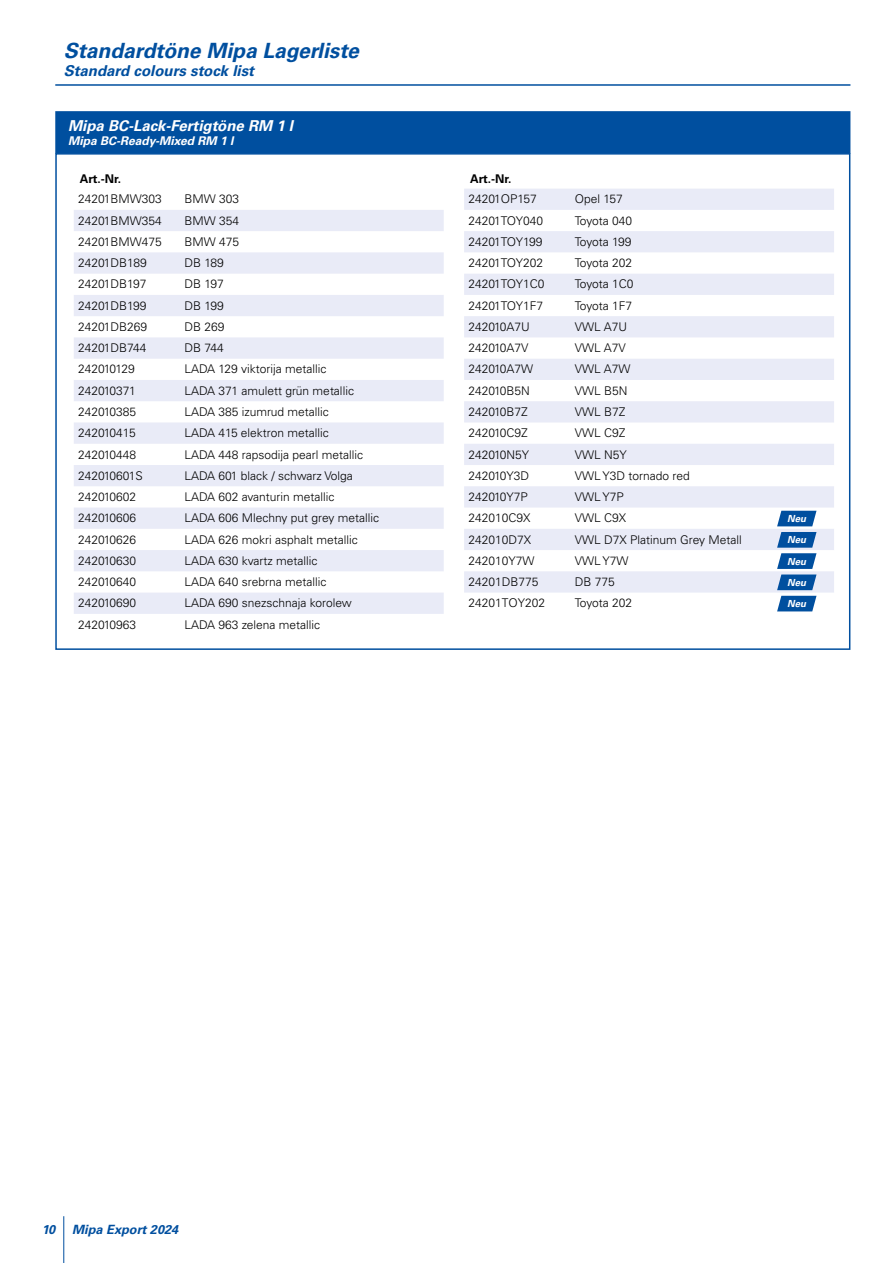
<style>
.page{position:relative;width:893px;height:1263px;background:#fff}
.page>*{position:absolute;margin:0;border:0;box-sizing:border-box;transform-origin:0 0}
.t1{font:italic 700 21px "Univers LT Pro 65";color:#004f9f}
.t2{font:italic 700 15px "Univers LT Pro 65";color:#fff}
.t3{font:italic 700 15px "Univers LT Pro 65";color:#004f9f}
.t4{font:italic 700 12.75px "Univers LT Pro 65";color:#004f9f}
.t5{font:300 12px "Univers LT Pro 45";color:#000}
.t6{font:italic 700 12px "Univers LT Pro 65";color:#fff}
.t7{font:700 12px "Univers LT Pro 65";color:#000}
.t8{font:300 12px "Univers LT Pro 45";letter-spacing:-.025em;color:#000}
.t9{font:300 12px "Univers LT Pro 45";letter-spacing:-.02em;color:#000}
.t10{font:italic 700 9.75px/21.3px "Univers LT Pro 65";color:#fff;text-align:justify}
</style>
<div class="page">
<hr style="left:63px;top:1216px;width:1px;height:47px;background:#004f9f">
<hr style="left:55px;top:84px;width:795px;height:2px;background:#004f9f">
<div style="left:55px;top:111px;width:795px;height:43px;background:#004f9f"></div>
<svg style="left:55px;top:152px;width:796px;height:498px"></svg>
<svg style="left:777px;top:511px;width:39px;height:15px"></svg>
<svg style="left:777px;top:532px;width:39px;height:58px;background:#427bb7"></svg>
<svg style="left:777px;top:596px;width:39px;height:15px"></svg>
<h1 class="t1" style="left:64px;top:38px;width:297px">Standardtöne Mipa Lagerliste</h1>
<p class="t3" style="left:64px;top:62px;width:192px">Standard colours stock list</p>
<p class="t2" style="left:68px;top:117px;width:227px">Mipa BC-Lack-Fertigtöne RM 1 l</p>
<p class="t6" style="left:68px;top:134px;width:167px">Mipa BC-Ready-Mixed RM 1 l</p>
<p class="t7" style="left:80px;top:171px;width:43px">Art.-Nr.</p>
<p class="t5" style="left:78px;top:192px;width:85px">24201BMW303</p>
<p class="t5" style="left:184px;top:192px;width:56px">BMW 303</p>
<p class="t5" style="left:78px;top:213px;width:85px">24201BMW354</p>
<p class="t5" style="left:184px;top:213px;width:56px">BMW 354</p>
<p class="t5" style="left:78px;top:234px;width:85px">24201BMW475</p>
<p class="t5" style="left:184px;top:234px;width:56px">BMW 475</p>
<p class="t5" style="left:78px;top:256px;width:70px">24201DB189</p>
<p class="t5" style="left:184px;top:256px;width:41px">DB 189</p>
<p class="t5" style="left:78px;top:277px;width:70px">24201DB197</p>
<p class="t5" style="left:184px;top:277px;width:41px">DB 197</p>
<p class="t5" style="left:78px;top:298px;width:70px">24201DB199</p>
<p class="t5" style="left:184px;top:298px;width:41px">DB 199</p>
<p class="t5" style="left:78px;top:319px;width:71px">24201DB269</p>
<p class="t5" style="left:184px;top:319px;width:42px">DB 269</p>
<p class="t5" style="left:78px;top:341px;width:70px">24201DB744</p>
<p class="t5" style="left:184px;top:341px;width:41px">DB 744</p>
<p class="t8" style="left:78px;top:362px;width:58px">242010129</p>
<p class="t5" style="left:184px;top:362px;width:144px">LADA 129 viktorija metallic</p>
<p class="t5" style="left:78px;top:383px;width:59px">242010371</p>
<p class="t5" style="left:184px;top:383px;width:171px">LADA 371 amulett grün metallic</p>
<p class="t5" style="left:78px;top:404px;width:60px">242010385</p>
<p class="t5" style="left:184px;top:404px;width:146px">LADA 385 izumrud metallic</p>
<p class="t5" style="left:78px;top:426px;width:59px">242010415</p>
<p class="t5" style="left:184px;top:426px;width:146px">LADA 415 elektron metallic</p>
<p class="t5" style="left:78px;top:447px;width:60px">242010448</p>
<p class="t5" style="left:184px;top:447px;width:180px">LADA 448 rapsodija pearl metallic</p>
<p class="t5" style="left:78px;top:468px;width:66px">242010601S</p>
<p class="t5" style="left:184px;top:468px;width:170px">LADA 601 black / schwarz Volga</p>
<p class="t5" style="left:78px;top:489px;width:60px">242010602</p>
<p class="t5" style="left:184px;top:489px;width:152px">LADA 602 avanturin metallic</p>
<p class="t5" style="left:78px;top:511px;width:60px">242010606</p>
<p class="t5" style="left:184px;top:511px;width:196px">LADA 606 Mlechny put grey metallic</p>
<p class="t5" style="left:78px;top:532px;width:60px">242010626</p>
<p class="t5" style="left:184px;top:532px;width:175px">LADA 626 mokri asphalt metallic</p>
<p class="t5" style="left:78px;top:553px;width:60px">242010630</p>
<p class="t5" style="left:184px;top:553px;width:135px">LADA 630 kvartz metallic</p>
<p class="t5" style="left:78px;top:574px;width:60px">242010640</p>
<p class="t5" style="left:184px;top:574px;width:144px">LADA 640 srebrna metallic</p>
<p class="t5" style="left:78px;top:596px;width:60px">242010690</p>
<p class="t5" style="left:184px;top:596px;width:169px">LADA 690 snezschnaja korolew</p>
<p class="t5" style="left:78px;top:617px;width:60px">242010963</p>
<p class="t5" style="left:184px;top:617px;width:137px">LADA 963 zelena metallic</p>
<p class="t7" style="left:470px;top:171px;width:43px">Art.-Nr.</p>
<p class="t5" style="left:468px;top:192px;width:70px">24201OP157</p>
<p class="t5" style="left:575px;top:192px;width:50px">Opel 157</p>
<p class="t5" style="left:468px;top:213px;width:76px">24201TOY040</p>
<p class="t5" style="left:575px;top:213px;width:59px">Toyota 040</p>
<p class="t5" style="left:468px;top:234px;width:76px">24201TOY199</p>
<p class="t9" style="left:575px;top:234px;width:58px">Toyota 199</p>
<p class="t5" style="left:468px;top:256px;width:76px">24201TOY202</p>
<p class="t5" style="left:575px;top:256px;width:59px">Toyota 202</p>
<p class="t5" style="left:468px;top:277px;width:77px">24201TOY1C0</p>
<p class="t5" style="left:575px;top:277px;width:60px">Toyota 1C0</p>
<p class="t5" style="left:468px;top:298px;width:76px">24201TOY1F7</p>
<p class="t5" style="left:575px;top:298px;width:59px">Toyota 1F7</p>
<p class="t5" style="left:468px;top:319px;width:63px">242010A7U</p>
<p class="t5" style="left:575px;top:319px;width:54px">VWL A7U</p>
<p class="t5" style="left:468px;top:341px;width:62px">242010A7V</p>
<p class="t5" style="left:575px;top:341px;width:53px">VWL A7V</p>
<p class="t5" style="left:468px;top:362px;width:66px">242010A7W</p>
<p class="t5" style="left:575px;top:362px;width:57px">VWL A7W</p>
<p class="t5" style="left:468px;top:383px;width:63px">242010B5N</p>
<p class="t5" style="left:575px;top:383px;width:54px">VWL B5N</p>
<p class="t5" style="left:468px;top:404px;width:61px">242010B7Z</p>
<p class="t5" style="left:575px;top:404px;width:52px">VWL B7Z</p>
<p class="t5" style="left:468px;top:426px;width:61px">242010C9Z</p>
<p class="t5" style="left:575px;top:426px;width:52px">VWL C9Z</p>
<p class="t5" style="left:468px;top:447px;width:62px">242010N5Y</p>
<p class="t5" style="left:575px;top:447px;width:54px">VWL N5Y</p>
<p class="t5" style="left:468px;top:468px;width:62px">242010Y3D</p>
<p class="t5" style="left:575px;top:468px;width:117px">VWL Y3D tornado red</p>
<p class="t5" style="left:468px;top:489px;width:61px">242010Y7P</p>
<p class="t5" style="left:575px;top:489px;width:51px">VWL Y7P</p>
<p class="t5" style="left:468px;top:511px;width:64px">242010C9X</p>
<p class="t5" style="left:575px;top:511px;width:53px">VWL C9X</p>
<p class="t5" style="left:468px;top:532px;width:64px">242010D7X</p>
<p class="t5" style="left:575px;top:532px;width:169px">VWL D7X Platinum Grey Metall</p>
<p class="t5" style="left:468px;top:553px;width:68px">242010Y7W</p>
<p class="t5" style="left:575px;top:553px;width:55px">VWL Y7W</p>
<p class="t5" style="left:468px;top:574px;width:72px">24201DB775</p>
<p class="t5" style="left:575px;top:574px;width:42px">DB 775</p>
<p class="t5" style="left:468px;top:596px;width:78px">24201TOY202</p>
<p class="t5" style="left:575px;top:596px;width:59px">Toyota 202</p>
<p class="t10" style="left:787px;top:508px;width:20px">Neu Neu Neu Neu Neu</p>
<p class="t4" style="left:42px;top:1222px;width:15px">10</p>
<p class="t4" style="left:72px;top:1222px;width:108px">Mipa Export 2024</p>
</div>
